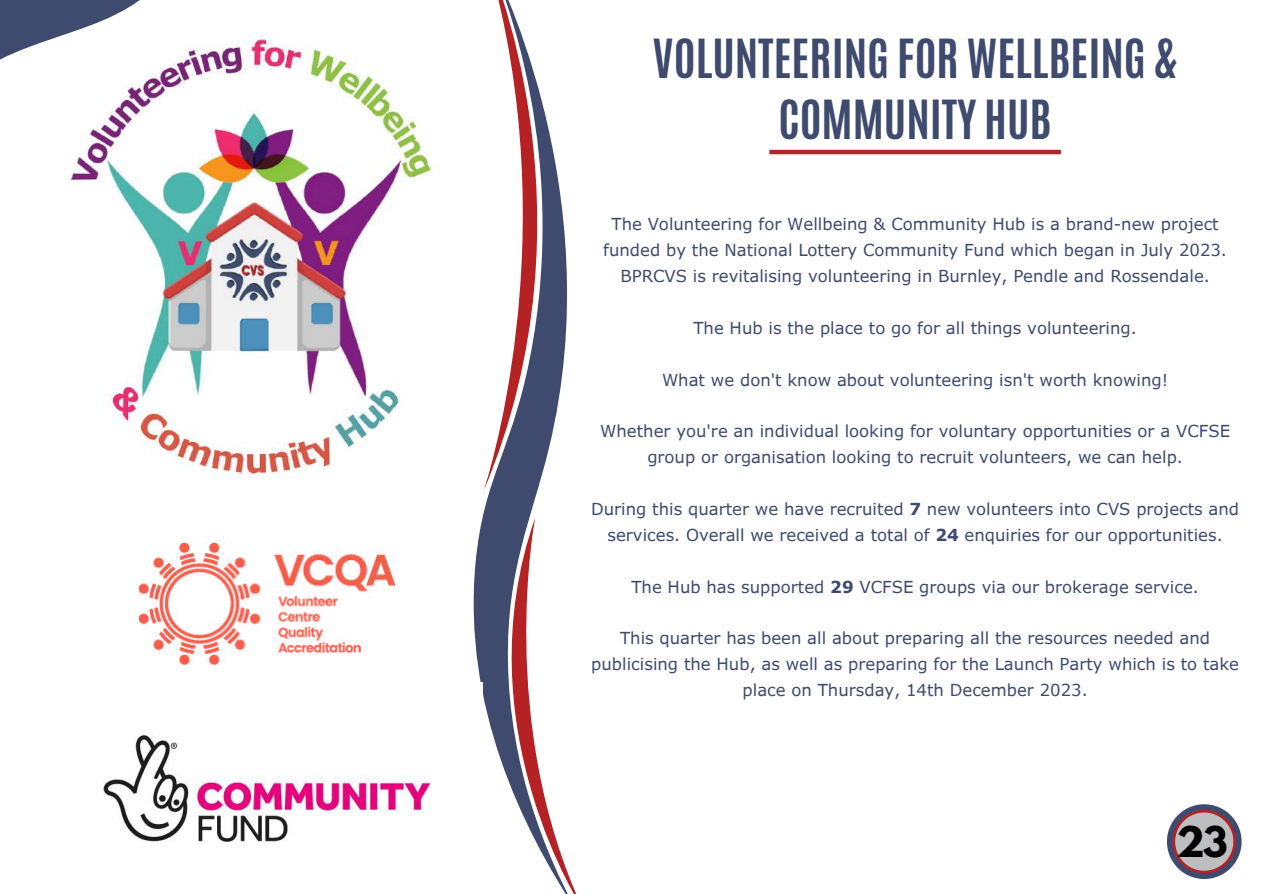
<style>
.page{position:relative;width:1263px;height:894px;background:#fff}
.page>*{position:absolute;margin:0;border:0;box-sizing:border-box;transform-origin:0 0}
.t1{font:700 45px/60.8px "Antonio";color:#3e4b6e;text-align:center}
.t2{font:700 37.5px "League Spartan";color:#000}
.t3{font:16.5px/25.8px "Verdana Pro";color:#3e4b6e;text-align:center}
.s1{font-weight:700}
</style>
<div class="page">
<img style="left:267px;top:42px;width:167px;height:436px">
<svg style="left:0;top:0;width:267px;height:478px"></svg>
<img style="left:139px;top:542px;width:256px;height:122px">
<svg style="left:482px;top:491px;width:56px;height:26px"></svg>
<svg style="left:483px;top:0;width:85px;height:491px"></svg>
<svg style="left:473px;top:517px;width:103px;height:376px"></svg>
<hr style="left:769px;top:150px;width:292px;height:4px;background:#b2252d">
<svg style="left:1167px;top:804px;width:74px;height:74px"></svg>
<img style="left:103px;top:682px;width:379px;height:211px">
<h1 class="t1" style="left:652px;top:29px;width:526px">VOLUNTEERING FOR WELLBEING &amp;<br>COMMUNITY HUB</h1>
<p class="t3" style="left:603px;top:210px;width:625px">The Volunteering for Wellbeing &amp; Community Hub is a brand-new project funded by the National Lottery Community Fund which began in July 2023.<br>BPRCVS is revitalising volunteering in Burnley, Pendle and Rossendale.</p>
<p class="t3" style="left:693px;top:314px;width:445px">The Hub is the place to go for all things volunteering.</p>
<p class="t3" style="left:662px;top:366px;width:508px">What we don't know about volunteering isn't worth knowing!</p>
<p class="t3" style="left:600px;top:417px;width:631px">Whether you're an individual looking for voluntary opportunities or a VCFSE group or organisation looking to recruit volunteers, we can help.</p>
<p class="t3" style="left:591px;top:495px;width:650px">During this quarter we have recruited <span class="s1">7</span> new volunteers into CVS projects and services. Overall we received a total of <span class="s1">24</span> enquiries for our opportunities.</p>
<p class="t3" style="left:631px;top:573px;width:569px">The Hub has supported <span class="s1">29</span> VCFSE groups via our brokerage service.</p>
<p class="t3" style="left:591px;top:624px;width:649px">This quarter has been all about preparing all the resources needed and publicising the Hub, as well as preparing for the Launch Party which is to take place on Thursday, 14th December 2023.</p>
<h2 class="t2" style="left:1176px;top:822px;width:53px">23</h2>
</div>
